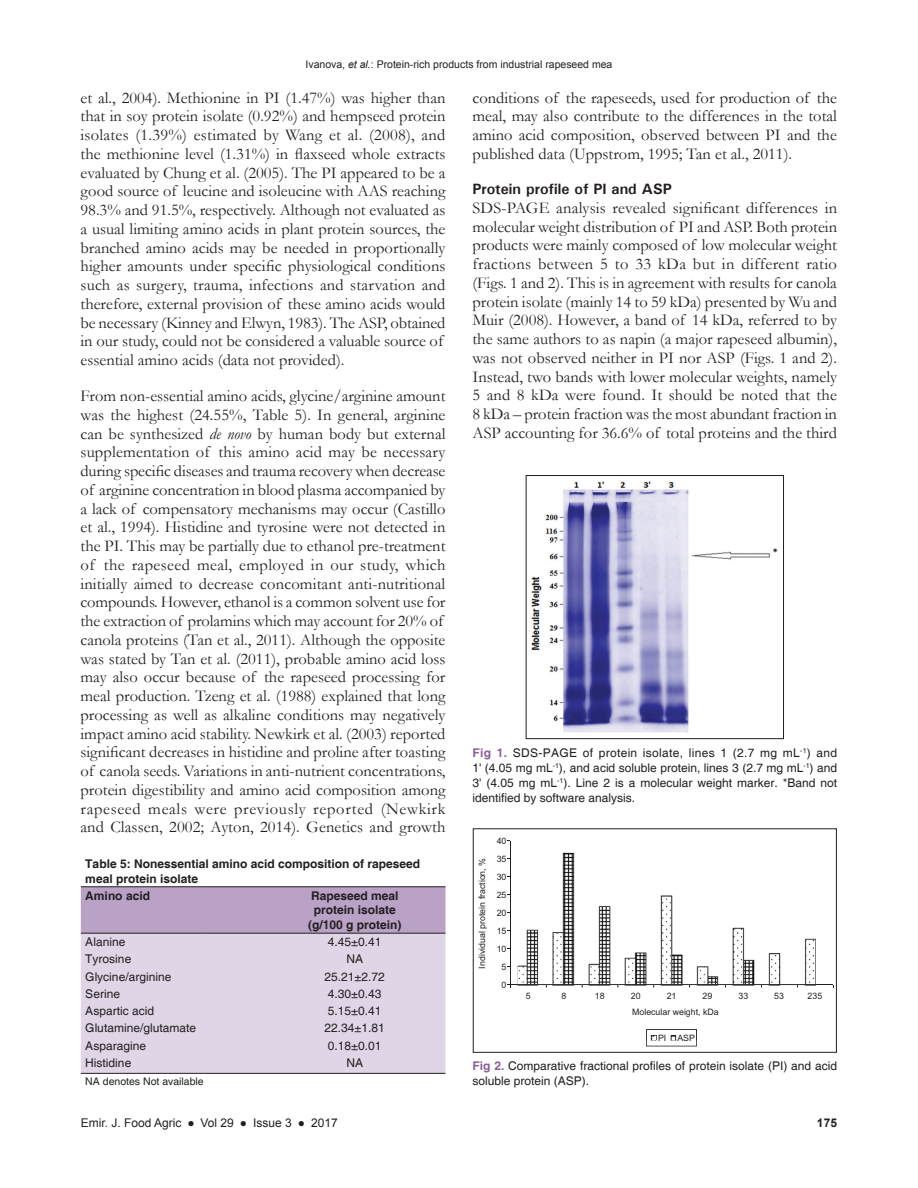
<style>
.page{position:relative;width:918px;height:1188px;background:#fff}
.page>*{position:absolute;margin:0;border:0;box-sizing:border-box;transform-origin:0 0}
.TX{font:16.5px/18.8px "Garamond";color:#231f20}
.t1{font:700 15px "Univers";color:#231f20}
.FGC{font:12px/15px "Helvetica";color:#231f20;text-align:justify}
.TB{font:12px "Helvetica";color:#231f20}
.TT{font:700 12px/14.4px "Helvetica";color:#231f20}
.TCH{font:700 12px/14.4px "Helvetica";color:#231f20}
.t2{font:12px "Arial";color:#231f20}
.TBL{font:12px "Helvetica";color:#231f20}
.t3{font:700 12px "Arial";color:#231f20}
.t4{font:10.5px "Arial";color:#231f20}
.TFN{font:10.5px "Helvetica";color:#231f20}
.t5{font:8.85px "Arial";color:#231f20}
.s1{font-style:italic}
.s2{font-weight:700;color:#8a5f9d}
</style>
<div class="page">
<div style="left:81px;top:887px;width:365px;height:46px;background:#baa2c7"></div>
<div style="left:81px;top:934px;width:365px;height:139px;background:#e0d5e7"></div>
<hr style="left:81px;top:1073px;width:123px;height:1px;background:#231f20">
<hr style="left:204px;top:1073px;width:60px;height:1px;background:#231f20">
<hr style="left:264px;top:1073px;width:182px;height:1px;background:#231f20">
<hr style="left:81px;top:933px;width:123px;height:1px;background:#231f20">
<hr style="left:204px;top:933px;width:60px;height:1px;background:#231f20">
<hr style="left:264px;top:933px;width:182px;height:1px;background:#231f20">
<hr style="left:81px;top:886px;width:123px;height:1px;background:#231f20">
<hr style="left:204px;top:886px;width:60px;height:1px;background:#231f20">
<hr style="left:264px;top:886px;width:182px;height:1px;background:#231f20">
<img style="left:531px;top:481px;width:247px;height:252px">
<div style="left:526px;top:475px;width:258px;height:264px;border:1px solid #231f20"></div>
<hr style="left:510px;top:841px;width:1px;height:144px;background:#231f20">
<hr style="left:510px;top:984px;width:323px;height:1px;background:#231f20">
<img style="left:518px;top:853px;width:298px;height:135px">
<img style="left:518px;top:984px;width:298px;height:1px">
<svg style="left:646px;top:1029px;width:51px;height:17px"></svg>
<div style="left:473px;top:829px;width:364px;height:224px;border:1px solid #231f20"></div>
<p class="t4" style="left:306px;top:57px;width:308px">Ivanova, <span class="s1">et al.</span>: Protein-rich products from industrial rapeseed mea</p>
<p class="TX" style="left:81px;top:88px;width:367px">et al., 2004). Methionine in PI (1.47%) was higher than that in soy protein isolate (0.92%) and hempseed protein isolates (1.39%) estimated by Wang et al. (2008), and the methionine level (1.31%) in flaxseed whole extracts evaluated by Chung et al. (2005). The PI appeared to be a good source of leucine and isoleucine with AAS reaching 98.3% and 91.5%, respectively. Although not evaluated as a usual limiting amino acids in plant protein sources, the branched amino acids may be needed in proportionally higher amounts under specific physiological conditions such as surgery, trauma, infections and starvation and therefore, external provision of these amino acids would be necessary (Kinney and Elwyn, 1983). The ASP, obtained in our study, could not be considered a valuable source of essential amino acids (data not provided).</p>
<p class="TX" style="left:81px;top:386px;width:367px">From non-essential amino acids, glycine/arginine amount was the highest (24.55%, Table 5). In general, arginine can be synthesized <span class="s1">de novo</span> by human body but external supplementation of this amino acid may be necessary during specific diseases and trauma recovery when decrease of arginine concentration in blood plasma accompanied by a lack of compensatory mechanisms may occur (Castillo et al., 1994). Histidine and tyrosine were not detected in the PI. This may be partially due to ethanol pre-treatment of the rapeseed meal, employed in our study, which initially aimed to decrease concomitant anti-nutritional compounds. However, ethanol is a common solvent use for the extraction of prolamins which may account for 20% of canola proteins (Tan et al., 2011). Although the opposite was stated by Tan et al. (2011), probable amino acid loss may also occur because of the rapeseed processing for meal production. Tzeng et al. (1988) explained that long processing as well as alkaline conditions may negatively impact amino acid stability. Newkirk et al. (2003) reported significant decreases in histidine and proline after toasting of canola seeds. Variations in anti-nutrient concentrations, protein digestibility and amino acid composition among rapeseed meals were previously reported (Newkirk and Classen, 2002; Ayton, 2014). Genetics and growth</p>
<p class="TT" style="left:85px;top:857px;width:336px">Table 5: Nonessential amino acid composition of rapeseed meal protein isolate</p>
<p class="TCH" style="left:85px;top:889px;width:66px">Amino acid</p>
<p class="TCH" style="left:311px;top:889px;width:89px">Rapeseed meal protein isolate</p>
<p class="TCH" style="left:308px;top:918px;width:95px">(g/100 g protein)</p>
<p class="TB" style="left:85px;top:935px;width:42px">Alanine</p>
<p class="TB" style="left:328px;top:935px;width:55px">4.45±0.41</p>
<p class="TB" style="left:85px;top:952px;width:48px">Tyrosine</p>
<p class="TB" style="left:346px;top:952px;width:18px">NA</p>
<p class="TB" style="left:85px;top:970px;width:88px">Glycine/arginine</p>
<p class="TB" style="left:325px;top:970px;width:62px">25.21±2.72</p>
<p class="TB" style="left:85px;top:987px;width:36px">Serine</p>
<p class="TB" style="left:328px;top:987px;width:55px">4.30±0.43</p>
<p class="TB" style="left:85px;top:1004px;width:70px">Aspartic acid</p>
<p class="TB" style="left:328px;top:1004px;width:55px">5.15±0.41</p>
<p class="TB" style="left:85px;top:1021px;width:112px">Glutamine/glutamate</p>
<p class="TB" style="left:325px;top:1021px;width:62px">22.34±1.81</p>
<p class="TB" style="left:85px;top:1038px;width:62px">Asparagine</p>
<p class="TB" style="left:328px;top:1038px;width:55px">0.18±0.01</p>
<p class="TBL" style="left:85px;top:1056px;width:48px">Histidine</p>
<p class="TBL" style="left:346px;top:1056px;width:18px">NA</p>
<p class="TFN" style="left:85px;top:1075px;width:120px">NA denotes Not available</p>
<p class="TX" style="left:472px;top:88px;width:366px;text-align:justify">conditions of the rapeseeds, used for production of the meal, may also contribute to the differences in the total amino acid composition, observed between PI and the published data (Uppstrom, 1995; Tan et al., 2011).</p>
<h2 class="t1" style="left:472px;top:180px;width:201px">Protein profile of PI and ASP</h2>
<p class="TX" style="left:472px;top:198px;width:366px;text-align:justify">SDS-PAGE analysis revealed significant differences in molecular weight distribution of PI and ASP. Both protein products were mainly composed of low molecular weight fractions between 5 to 33 kDa but in different ratio (Figs. 1 and 2). This is in agreement with results for canola protein isolate (mainly 14 to 59 kDa) presented by Wu and Muir (2008). However, a band of 14 kDa, referred to by the same authors to as napin (a major rapeseed albumin), was not observed neither in PI nor ASP (Figs. 1 and 2).<br>Instead, two bands with lower molecular weights, namely 5 and 8 kDa were found. It should be noted that the 8 kDa – protein fraction was the most abundant fraction in ASP accounting for 36.6% of total proteins and the third</p>
<p class="FGC" style="left:472px;top:745px;width:366px"><span class="s2">Fig 1.</span> SDS-PAGE of protein isolate, lines 1 (2.7 mg mL<sup>-1</sup>) and 1' (4.05 mg mL<sup>-1</sup>), and acid soluble protein, lines 3 (2.7 mg mL<sup>-1</sup>) and 3' (4.05 mg mL<sup>-1</sup>). Line 2 is a molecular weight marker. *Band not identified by software analysis.</p>
<p class="t5" style="left:476px;top:969px;width:112px;rotate:-90deg">Individual protein fraction, %</p>
<p class="t5" style="left:497px;top:835px;width:11px">40</p>
<p class="t5" style="left:497px;top:853px;width:11px">35</p>
<p class="t5" style="left:497px;top:871px;width:11px">30</p>
<p class="t5" style="left:497px;top:889px;width:11px">25</p>
<p class="t5" style="left:497px;top:907px;width:11px">20</p>
<p class="t5" style="left:497px;top:925px;width:11px">15</p>
<p class="t5" style="left:497px;top:943px;width:11px">10</p>
<p class="t5" style="left:502px;top:961px;width:6px">5</p>
<p class="t5" style="left:502px;top:979px;width:6px">0</p>
<p class="t5" style="left:526px;top:990px;width:6px">5</p>
<p class="t5" style="left:562px;top:990px;width:6px">8</p>
<p class="t5" style="left:595px;top:990px;width:11px">18</p>
<p class="t5" style="left:631px;top:990px;width:11px">20</p>
<p class="t5" style="left:667px;top:990px;width:11px">21</p>
<p class="t5" style="left:703px;top:990px;width:11px">29</p>
<p class="t5" style="left:738px;top:990px;width:11px">33</p>
<p class="t5" style="left:774px;top:990px;width:11px">53</p>
<p class="t5" style="left:632px;top:1006px;width:88px">Molecular weight, kDa</p>
<p class="t5" style="left:658px;top:1032px;width:38px">PI ASP</p>
<p class="FGC" style="left:472px;top:1059px;width:366px"><span class="s2">Fig 2.</span> Comparative fractional profiles of protein isolate (PI) and acid soluble protein (ASP).</p>
<p class="t5" style="left:808px;top:990px;width:16px">235</p>
<p class="t2" style="left:81px;top:1114px;width:259px">Emir. J. Food Agric ● Vol 29 ● Issue 3 ● 2017</p>
<p class="t3" style="left:817px;top:1114px;width:22px">175</p>
</div>
